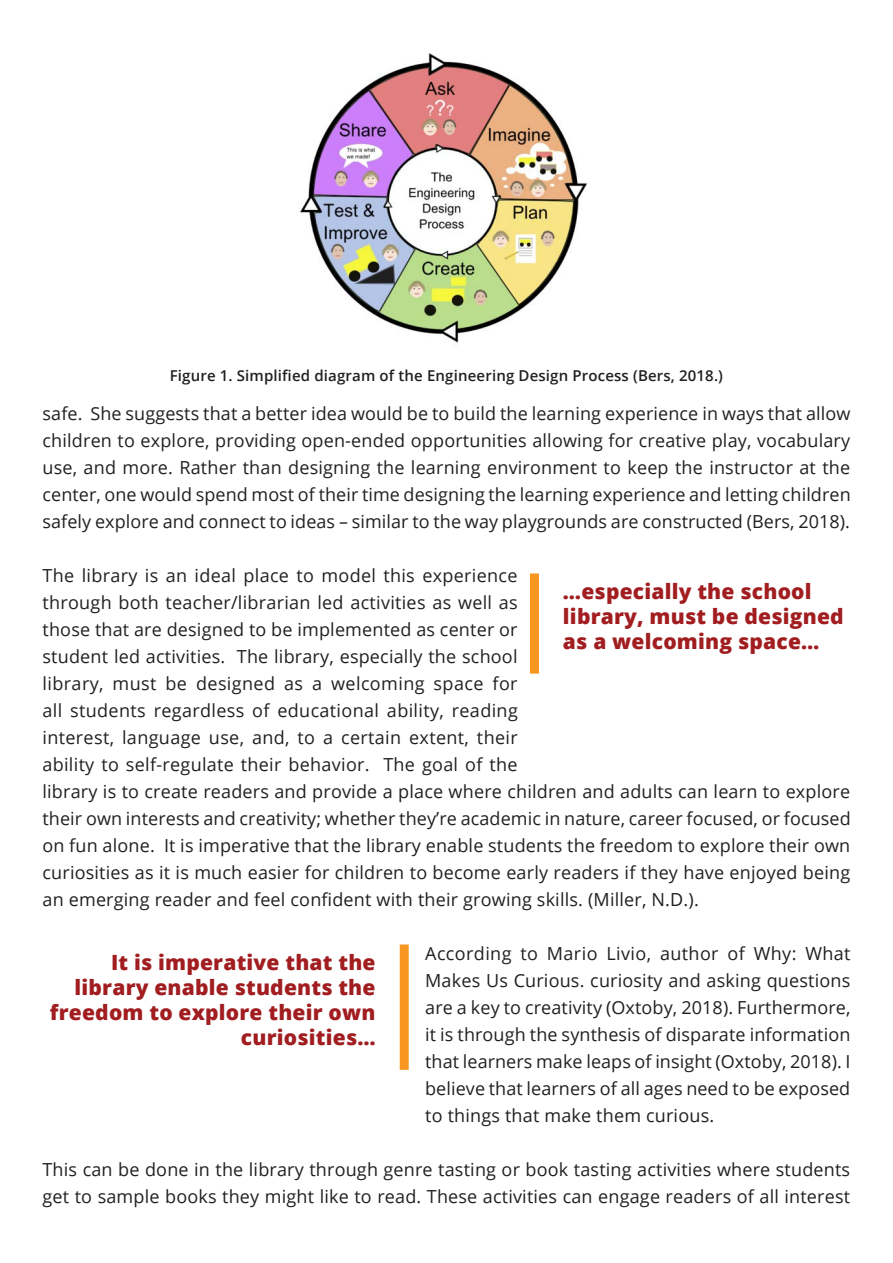
<style>
.page{position:relative;width:893px;height:1263px;background:#fff}
.page>*{position:absolute;margin:0;border:0;box-sizing:border-box;transform-origin:0 0}
.LBreakout{font:800 21px/25.2px "Open Sans";letter-spacing:.01em;color:#a11d20;text-align:right}
.RBreakout{font:800 21px/25.2px "Open Sans";letter-spacing:.01em;color:#a11d20}
.t1{font:18px/27px "Open Sans";letter-spacing:.01em;color:#231f20;text-align:justify}
.t2{font:600 15px "Open Sans";letter-spacing:.01em;color:#231f20}
</style>
<div class="page">
<img style="left:300px;top:53px;width:287px;height:290px">
<div style="left:530px;top:573px;width:9px;height:101px;background:#f79722"></div>
<div style="left:400px;top:944px;width:9px;height:126px;background:#f79722"></div>
<p class="t2" style="left:170px;top:365px;width:555px">Figure 1. Simplified diagram of the Engineering Design Process (Bers, 2018.)</p>
<p class="t1" style="left:43px;top:400px;width:810px">safe. She suggests that a better idea would be to build the learning experience in ways that allow children to explore, providing open-ended opportunities allowing for creative play, vocabulary use, and more. Rather than designing the learning environment to keep the instructor at the center, one would spend most of their time designing the learning experience and letting children safely explore and connect to ideas – similar to the way playgrounds are constructed (Bers, 2018).</p>
<p class="t1" style="left:43px;top:562px;width:810px;text-align:left">The library is an ideal place to model this experience<br>through both teacher/librarian led activities as well as<br>those that are designed to be implemented as center or<br>student led activities. The library, especially the school<br>library, must be designed as a welcoming space for<br>all students regardless of educational ability, reading<br>interest, language use, and, to a certain extent, their<br>ability to self-regulate their behavior. The goal of the<br>library is to create readers and provide a place where children and adults can learn to explore their own interests and creativity; whether they’re academic in nature, career focused, or focused on fun alone. It is imperative that the library enable students the freedom to explore their own curiosities as it is much easier for children to become early readers if they have enjoyed being an emerging reader and feel confident with their growing skills. (Miller, N.D.).</p>
<p class="t1" style="left:425px;top:940px;width:427px">According to Mario Livio, author of Why: What Makes Us Curious. curiosity and asking questions are a key to creativity (Oxtoby, 2018). Furthermore, it is through the synthesis of disparate information that learners make leaps of insight (Oxtoby, 2018). I believe that learners of all ages need to be exposed to things that make them curious.</p>
<p class="t1" style="left:43px;top:1156px;width:809px">This can be done in the library through genre tasting or book tasting activities where students get to sample books they might like to read. These activities can engage readers of all interest</p>
<p class="RBreakout" style="left:563px;top:577px;width:282px">…especially the school library, must be designed as a welcoming space…</p>
<p class="LBreakout" style="left:50px;top:948px;width:327px">It is imperative that the library enable students the freedom to explore their own curiosities…</p>
</div>
